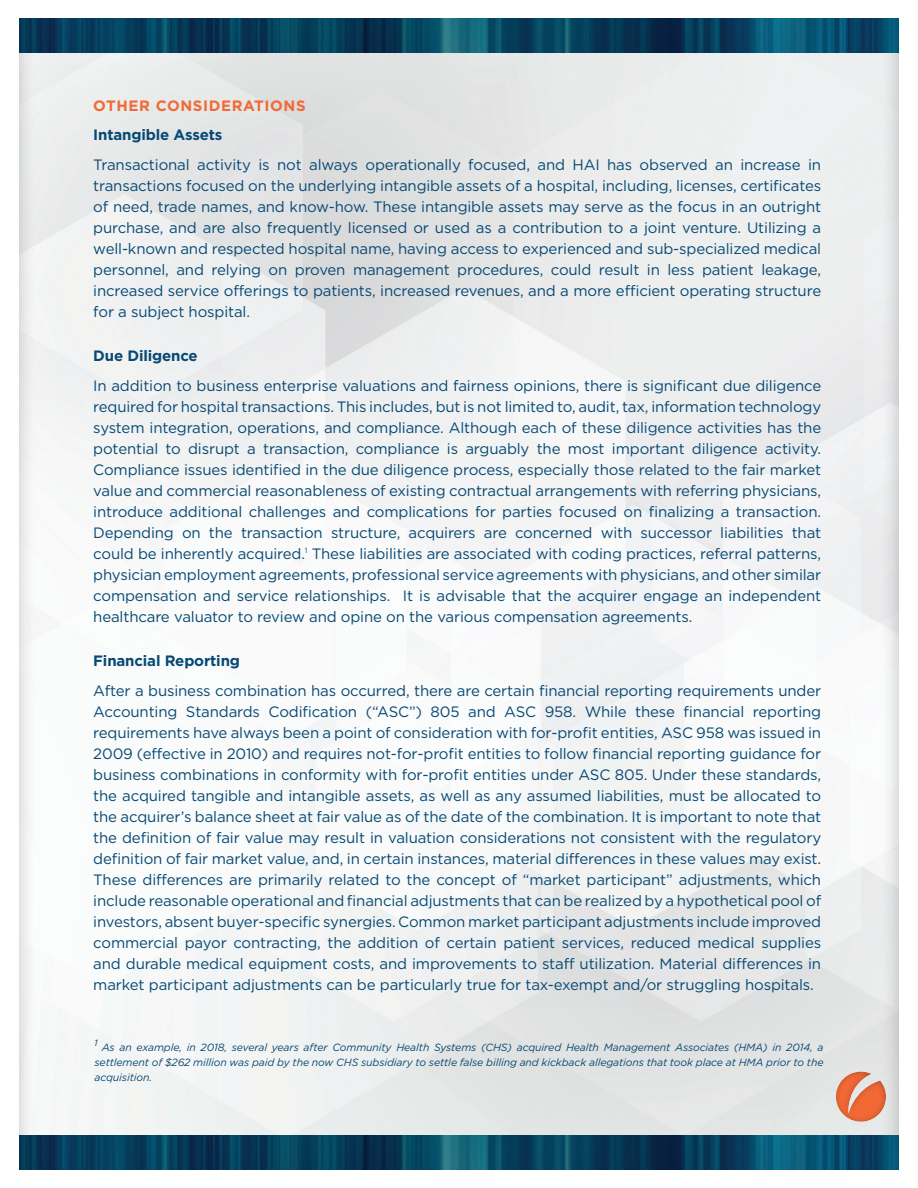
<style>
.page{position:relative;width:918px;height:1188px;background:#fff}
.page>*{position:absolute;margin:0;border:0;box-sizing:border-box;transform-origin:0 0}
.t1{font:15px/21px "Gotham";letter-spacing:-.01em;color:#074974;text-align:justify}
.t2{font:700 15px "Gotham";letter-spacing:-.01em;color:#074974}
.t3{font:700 15px "Gotham";letter-spacing:.04em;color:#f26935}
.t4{font:italic 10.5px/15px "Gotham";letter-spacing:-.01em;color:#074974;text-align:justify}
</style>
<div class="page">
<div style="left:19px;top:17px;width:881px;height:1154px;background:#231f20;opacity:.27"></div>
<img style="left:19px;top:1135px;width:879px;height:35px">
<img style="left:19px;top:18px;width:879px;height:35px">
<svg style="left:824px;top:1059px;width:75px;height:75px;background:#e2beaf"></svg>
<p class="t3" style="left:93px;top:97px;width:214px">OTHER CONSIDERATIONS</p>
<p class="t2" style="left:93px;top:126px;width:131px">Intangible Assets</p>
<p class="t1" style="left:93px;top:154px;width:729px">Transactional activity is not always operationally focused, and HAI has observed an increase in transactions focused on the underlying intangible assets of a hospital, including, licenses, certificates of need, trade names, and know-how. These intangible assets may serve as the focus in an outright purchase, and are also frequently licensed or used as a contribution to a joint venture. Utilizing a well-known and respected hospital name, having access to experienced and sub-specialized medical personnel, and relying on proven management procedures, could result in less patient leakage, increased service offerings to patients, increased revenues, and a more efficient operating structure for a subject hospital.</p>
<p class="t2" style="left:93px;top:347px;width:106px">Due Diligence</p>
<p class="t1" style="left:93px;top:375px;width:729px">In addition to business enterprise valuations and fairness opinions, there is significant due diligence required for hospital transactions. This includes, but is not limited to, audit, tax, information technology system integration, operations, and compliance. Although each of these diligence activities has the potential to disrupt a transaction, compliance is arguably the most important diligence activity.<br>Compliance issues identified in the due diligence process, especially those related to the fair market value and commercial reasonableness of existing contractual arrangements with referring physicians, introduce additional challenges and complications for parties focused on finalizing a transaction.<br>Depending on the transaction structure, acquirers are concerned with successor liabilities that could be inherently acquired.<sup>1</sup> These liabilities are associated with coding practices, referral patterns, physician employment agreements, professional service agreements with physicians, and other similar compensation and service relationships. It is advisable that the acquirer engage an independent healthcare valuator to review and opine on the various compensation agreements.</p>
<p class="t2" style="left:93px;top:652px;width:148px">Financial Reporting</p>
<p class="t1" style="left:93px;top:680px;width:729px">After a business combination has occurred, there are certain financial reporting requirements under Accounting Standards Codification (“ASC”) 805 and ASC 958. While these financial reporting requirements have always been a point of consideration with for-profit entities, ASC 958 was issued in 2009 (effective in 2010) and requires not-for-profit entities to follow financial reporting guidance for business combinations in conformity with for-profit entities under ASC 805. Under these standards, the acquired tangible and intangible assets, as well as any assumed liabilities, must be allocated to the acquirer’s balance sheet at fair value as of the date of the combination. It is important to note that the definition of fair value may result in valuation considerations not consistent with the regulatory definition of fair market value, and, in certain instances, material differences in these values may exist.<br>These differences are primarily related to the concept of “market participant” adjustments, which include reasonable operational and financial adjustments that can be realized by a hypothetical pool of investors, absent buyer-specific synergies. Common market participant adjustments include improved commercial payor contracting, the addition of certain patient services, reduced medical supplies and durable medical equipment costs, and improvements to staff utilization. Material differences in market participant adjustments can be particularly true for tax-exempt and/or struggling hospitals.</p>
<p class="t4" style="left:94px;top:1039px;width:731px"><sup>1</sup> As an example, in 2018, several years after Community Health Systems (CHS) acquired Health Management Associates (HMA) in 2014, a settlement of $262 million was paid by the now CHS subsidiary to settle false billing and kickback allegations that took place at HMA prior to the acquisition.</p>
</div>
